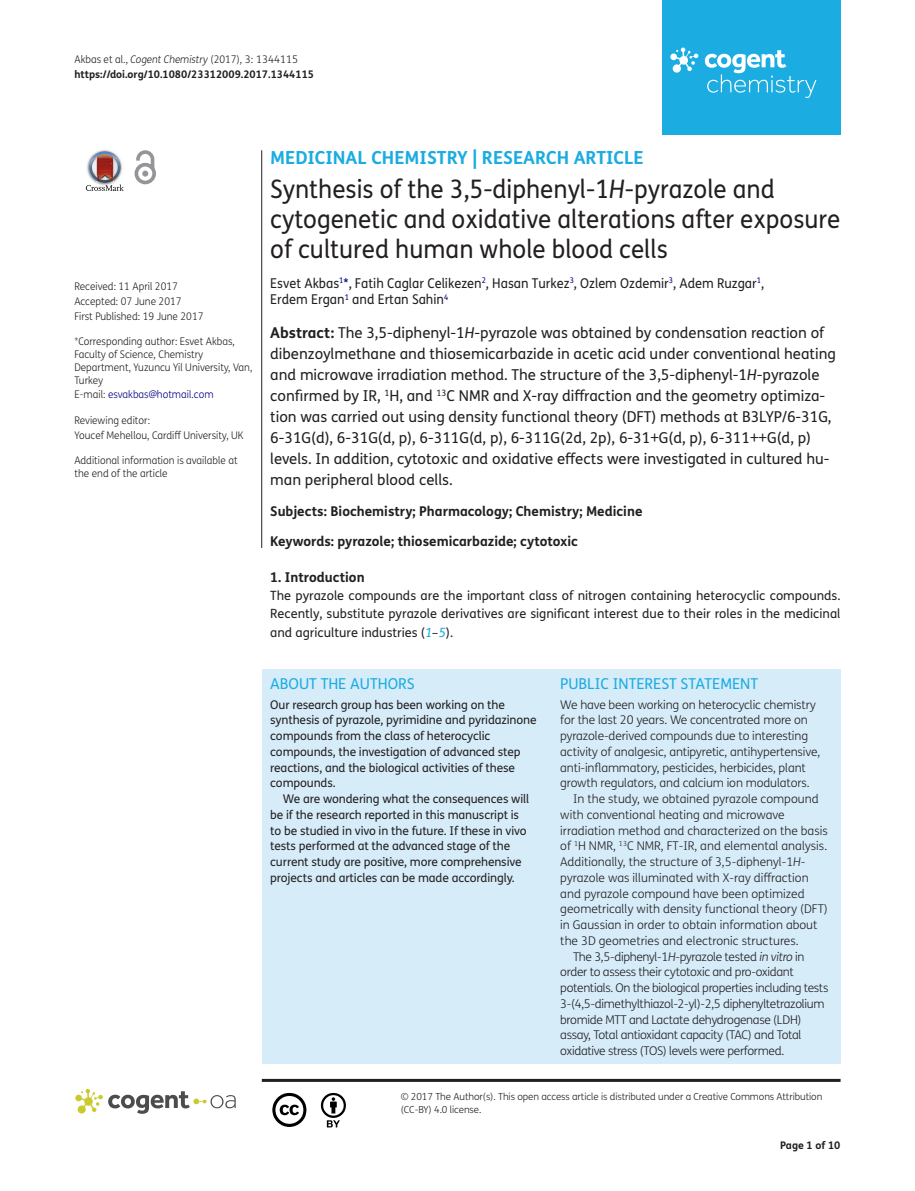
<style>
.page{position:relative;width:915px;height:1191px;background:#fff}
.page>*{position:absolute;margin:0;border:0;box-sizing:border-box;transform-origin:0 0}
.t1{font:25.5px/30px "FS Me Pro";color:#231f20;scale:.95 1}
.t2{font:700 18px "FS Me Pro";color:#1bace1}
.t3{font:15px/21px "FS Me Pro";color:#231f20}
.t4{font:15px "FS Me Pro";color:#1bace1}
.t5{font:700 13.5px "FS Me Pro";color:#231f20}
.t6{font:13.5px/16.5px "FS Me Pro";color:#231f20;scale:.95 1}
.t7{font:12.75px/18px "FS Me Pro";color:#231f20;text-align:justify}
.t8{font:300 12px "FS Me Pro";letter-spacing:-.01em;color:#231f20}
.t9{font:12px/15.8px "FS Me Pro";letter-spacing:-.01em;color:#231f20}
.t10{font:300 10.5px/12.8px "FS Me Pro";color:#231f20;scale:.95 1}
.t11{font:700 10.5px/15px "FS Me Pro";color:#231f20}
.t12{font:300 10.5px "FS Me Pro";color:#000080;scale:.95 1}
.t13{font:300 9.75px/12.8px "FS Me Pro";letter-spacing:-.01em;color:#231f20}
.s1{font-weight:300}
.s2{font-weight:300;font-style:italic}
.s3{color:#231f20}
.s4{font-style:italic}
.s5{color:#000080}
.s6{font-weight:700}
.s7{font-style:italic;color:#1bace1}
</style>
<div class="page">
<div style="left:661px;top:0;width:179px;height:134px;background:#1bace1"></div>
<svg style="left:670px;top:48px;width:28px;height:25px"></svg>
<svg style="left:704px;top:50px;width:112px;height:48px"></svg>
<div style="left:261px;top:669px;width:579px;height:394px;background:#d6ecf9"></div>
<svg style="left:86px;top:151px;width:38px;height:40px"></svg>
<svg style="left:134px;top:150px;width:22px;height:34px"></svg>
<hr style="left:261px;top:150px;width:1px;height:398px;background:#231f20">
<hr style="left:262px;top:1078px;width:578px;height:3px;background:#231f20">
<svg style="left:75px;top:1089px;width:161px;height:24px"></svg>
<svg style="left:272px;top:1093px;width:34px;height:34px"></svg>
<svg style="left:321px;top:1093px;width:25px;height:34px"></svg>
<p class="t11" style="left:74px;top:51px;width:241px"><span class="s1">Akbas et al.,</span> <span class="s2">Cogent Chemistry</span> <span class="s1">(2017), 3: 1344115 </span>https://doi.org/10.1080/23312009.2017.1344115</p>
<p class="t10" style="left:74px;top:279px;width:137px;line-height:14.9px">Received: 11 April 2017<br>Accepted: 07 June 2017<br>First Published: 19 June 2017</p>
<p class="t10" style="left:74px;top:335px;width:189px">*Corresponding author: Esvet Akbas,<br>Faculty of Science, Chemistry<br>Department, Yuzuncu Yil University, Van,<br>Turkey</p>
<p class="t12" style="left:74px;top:387px;width:148px"><span class="s3">E-mail:</span> esvakbas@hotmail.com</p>
<p class="t10" style="left:74px;top:412px;width:179px;line-height:14.9px">Reviewing editor:<br>Youcef Mehellou, Cardiff University, UK</p>
<p class="t10" style="left:74px;top:454px;width:173px">Additional information is available at the end of the article</p>
<h2 class="t2" style="left:270px;top:143px;width:374px">MEDICINAL CHEMISTRY | RESEARCH ARTICLE</h2>
<h1 class="t1" style="left:270px;top:174px;width:601px">Synthesis of the 3,5-diphenyl-1<span class="s4">H</span>-pyrazole and cytogenetic and oxidative alterations after exposure of cultured human whole blood cells</h1>
<p class="t6" style="left:270px;top:274px;width:521px">Esvet Akbas<sup>1</sup><span class="s5">*</span>, Fatih Caglar Celikezen<sup>2</sup>, Hasan Turkez<sup>3</sup>, Ozlem Ozdemir<sup>3</sup>, Adem Ruzgar<sup>1</sup>,<br>Erdem Ergan<sup>1</sup> and Ertan Sahin<sup>4</sup></p>
<p class="t3" style="left:270px;top:322px;width:567px"><span class="s6">Abstract:</span> The 3,5-diphenyl-1<span class="s4">H</span>-pyrazole was obtained by condensation reaction of dibenzoylmethane and thiosemicarbazide in acetic acid under conventional heating and microwave irradiation method. The structure of the 3,5-diphenyl-1<span class="s4">H</span>-pyrazole confirmed by IR, <sup>1</sup>H, and <sup>13</sup>C NMR and X-ray diffraction and the geometry optimiza&shy;tion was carried out using density functional theory (DFT) methods at B3LYP/6-31G, 6-31G(d), 6-31G(d, p), 6-311G(d, p), 6-311G(2d, 2p), 6-31+G(d, p), 6-311++G(d, p) levels. In addition, cytotoxic and oxidative effects were investigated in cultured hu&shy;man peripheral blood cells.</p>
<p class="t5" style="left:270px;top:500px;width:374px">Subjects: Biochemistry; Pharmacology; Chemistry; Medicine</p>
<p class="t5" style="left:270px;top:531px;width:309px">Keywords: pyrazole; thiosemicarbazide; cytotoxic</p>
<p class="t5" style="left:270px;top:567px;width:96px">1. Introduction</p>
<p class="t7" style="left:270px;top:587px;width:571px">The pyrazole compounds are the important class of nitrogen containing heterocyclic compounds.<br>Recently, substitute pyrazole derivatives are significant interest due to their roles in the medicinal and agriculture industries (<span class="s7">1</span><span class="s4">–</span><span class="s7">5</span>).</p>
<p class="t4" style="left:270px;top:673px;width:146px">ABOUT THE AUTHORS</p>
<p class="t9" style="left:270px;top:696px;width:268px">Our research group has been working on the synthesis of pyrazole, pyrimidine and pyridazinone compounds from the class of heterocyclic compounds, the investigation of advanced step reactions, and the biological activities of these compounds.</p>
<p class="t9" style="left:270px;top:790px;width:260px;text-indent:13px">We are wondering what the consequences will be if the research reported in this manuscript is to be studied in vivo in the future. If these in vivo tests performed at the advanced stage of the current study are positive, more comprehensive projects and articles can be made accordingly.</p>
<p class="t4" style="left:560px;top:673px;width:199px">PUBLIC INTEREST STATEMENT</p>
<p class="t8" style="left:560px;top:696px;width:257px">We have been working on heterocyclic chemistry</p>
<p class="t8" style="left:560px;top:712px;width:249px">for the last 20 years. We concentrated more on</p>
<p class="t8" style="left:560px;top:727px;width:249px">pyrazole-derived compounds due to interesting</p>
<p class="t8" style="left:560px;top:743px;width:261px">activity of analgesic, antipyretic, antihypertensive,</p>
<p class="t8" style="left:560px;top:759px;width:247px">anti-inflammatory, pesticides, herbicides, plant</p>
<p class="t8" style="left:560px;top:775px;width:251px">growth regulators, and calcium ion modulators.</p>
<p class="t8" style="left:573px;top:790px;width:247px">In the study, we obtained pyrazole compound</p>
<p class="t8" style="left:560px;top:806px;width:226px">with conventional heating and microwave</p>
<p class="t8" style="left:560px;top:822px;width:269px">irradiation method and characterized on the basis</p>
<p class="t8" style="left:560px;top:838px;width:268px">of <sup>1</sup>H NMR, <sup>13</sup>C NMR, FT-IR, and elemental analysis.</p>
<p class="t8" style="left:560px;top:853px;width:247px">Additionally, the structure of 3,5-diphenyl-1<span class="s4">H</span>-</p>
<p class="t8" style="left:560px;top:869px;width:250px">pyrazole was illuminated with X-ray diffraction</p>
<p class="t8" style="left:560px;top:885px;width:246px">and pyrazole compound have been optimized</p>
<p class="t8" style="left:560px;top:901px;width:269px">geometrically with density functional theory (DFT)</p>
<p class="t8" style="left:560px;top:916px;width:259px">in Gaussian in order to obtain information about</p>
<p class="t8" style="left:560px;top:932px;width:240px">the 3D geometries and electronic structures.</p>
<p class="t8" style="left:573px;top:948px;width:233px">The 3,5-diphenyl-1<span class="s4">H</span>-pyrazole tested <span class="s4">in vitro</span> in</p>
<p class="t8" style="left:560px;top:964px;width:235px">order to assess their cytotoxic and pro-oxidant</p>
<p class="t8" style="left:560px;top:979px;width:269px">potentials. On the biological properties including tests</p>
<p class="t8" style="left:560px;top:995px;width:266px">3-(4,5-dimethylthiazol-2-yl)-2,5 diphenyltetrazolium</p>
<p class="t8" style="left:560px;top:1011px;width:243px">bromide MTT and Lactate dehydrogenase (LDH)</p>
<p class="t8" style="left:560px;top:1027px;width:243px">assay, Total antioxidant capacity (TAC) and Total</p>
<p class="t8" style="left:560px;top:1042px;width:225px">oxidative stress (TOS) levels were performed.</p>
<p class="t13" style="left:400px;top:1090px;width:423px">© 2017 The Author(s). This open access article is distributed under a Creative Commons Attribution (CC-BY) 4.0 license.</p>
<p class="t11" style="left:780px;top:1137px;width:62px">Page 1 of 10</p>
</div>
